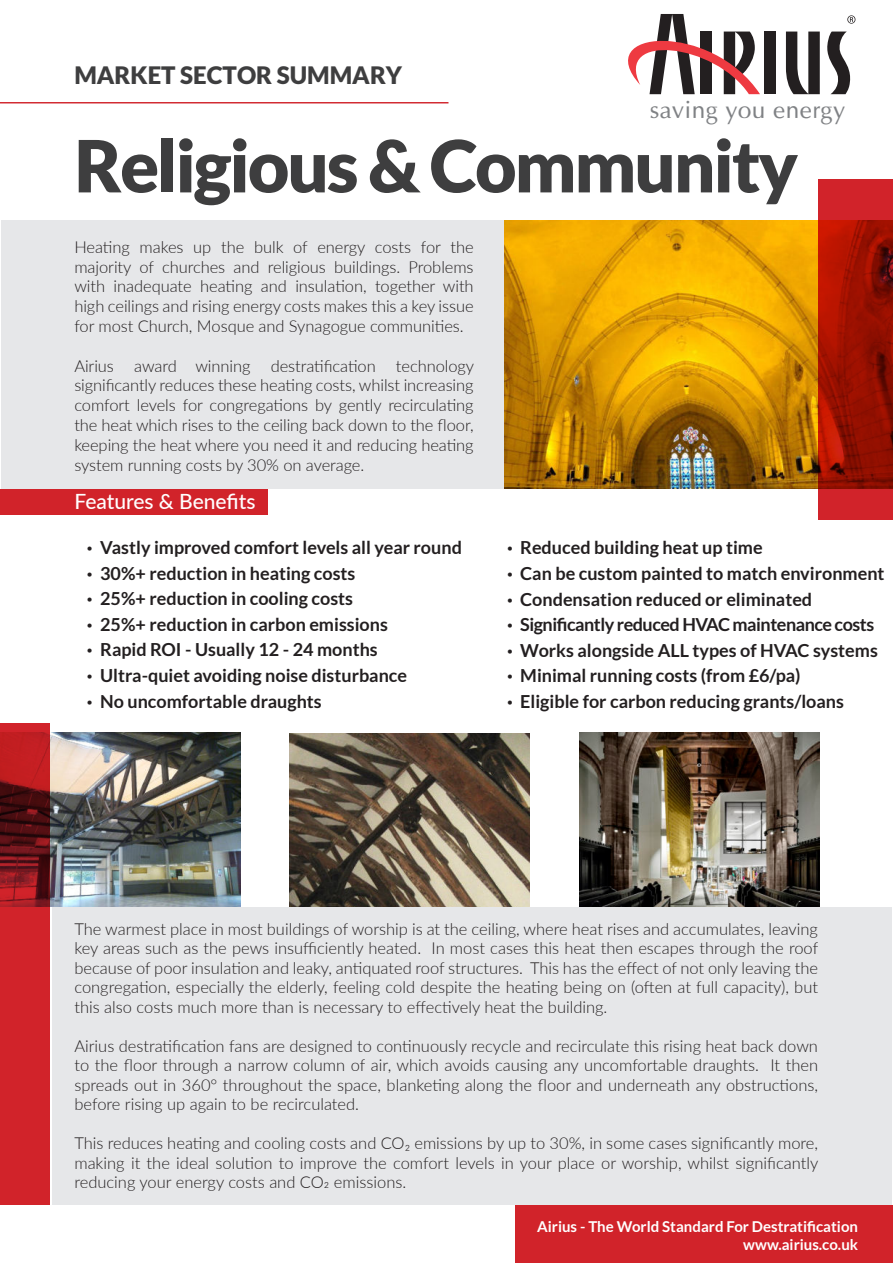
<style>
.page{position:relative;width:893px;height:1263px;background:#fff}
.page>*{position:absolute;margin:0;border:0;box-sizing:border-box;transform-origin:0 0}
.t1{font:900 72px "Lato";letter-spacing:-.03em;color:#3e3e3f}
.t2{font:24.15px "Optima";letter-spacing:.02em;color:#808285}
.t3{font:900 24px "Lato";color:#3e3e3f}
.t4{font:500 21px "Lato";color:#fff}
.t5{font:700 18px/25.5px "Lato";color:#231f20}
.t6{font:300 16.5px/19.8px "Lato";color:#231f20;text-align:justify}
.t7{font:700 15px/18px "Lato";color:#fff;text-align:right}
.s1{font-weight:100}
</style>
<div class="page">
<div style="left:1px;top:220px;width:503px;height:269px;background:#e6e7e9"></div>
<div style="left:52px;top:907px;width:839px;height:297px;background:#e6e7e9"></div>
<div style="left:0;top:489px;width:267px;height:26px;background:#d1232a"></div>
<div style="left:515px;top:1205px;width:378px;height:58px;background:#d1232a"></div>
<hr style="left:0;top:102px;width:448px;height:1px;background:#d1232a">
<div style="left:764px;top:32px;width:11px;height:62px;background:#231f20"></div>
<svg style="left:786px;top:32px;width:65px;height:62px"></svg>
<svg style="left:628px;top:14px;width:132px;height:80px"></svg>
<svg style="left:847px;top:15px;width:8px;height:9px"></svg>
<img style="left:290px;top:733px;width:240px;height:174px">
<img style="left:579px;top:733px;width:240px;height:174px">
<img style="left:504px;top:220px;width:314px;height:269px">
<svg style="left:818px;top:179px;width:75px;height:341px;background:#a61409"></svg>
<img style="left:50px;top:733px;width:190px;height:174px">
<svg style="left:0;top:724px;width:50px;height:481px;background:#b31e24"></svg>
<h3 class="t3" style="left:74px;top:66px;width:329px">MARKET SECTOR SUMMARY</h3>
<h2 class="t2" style="left:650px;top:99px;width:197px">saving you energy</h2>
<h1 class="t1" style="left:74px;top:138px;width:725px">Religious &amp; Community</h1>
<p class="t6" style="left:74px;top:236px;width:401px">Heating makes up the bulk of energy costs for the majority of churches and religious buildings. Problems with inadequate heating and insulation, together with high ceilings and rising energy costs makes this a key issue for most Church, Mosque and Synagogue communities.</p>
<p class="t6" style="left:74px;top:355px;width:401px">Airius award winning destratification technology significantly reduces these heating costs, whilst increasing comfort levels for congregations by gently recirculating the heat which rises to the ceiling back down to the floor, keeping the heat where you need it and reducing heating system running costs by 30% on average.</p>
<p class="t4" style="left:74px;top:487px;width:183px">Features &amp; Benefits</p>
<p class="t5" style="left:85px;top:536px;width:379px"><span class="s1">ï</span> Vastly improved comfort levels all year round <span class="s1">ï</span> 30%+ reduction in heating costs<br><span class="s1">ï</span> 25%+ reduction in cooling costs<br><span class="s1">ï</span> 25%+ reduction in carbon emissions<br><span class="s1">ï</span> Rapid ROI - Usually 12 - 24 months<br><span class="s1">ï</span> Ultra-quiet avoiding noise disturbance<br><span class="s1">ï</span> No uncomfortable draughts</p>
<p class="t5" style="left:505px;top:536px;width:381px"><span class="s1">ï</span> Reduced building heat up time<br><span class="s1">ï</span> Can be custom painted to match environment <span class="s1">ï</span> Condensation reduced or eliminated<br><span class="s1">ï</span> Significantly reduced HVAC maintenance costs <span class="s1">ï</span> Works alongside ALL types of HVAC systems <span class="s1">ï</span> Minimal running costs (from £6/pa)<br><span class="s1">ï</span> Eligible for carbon reducing grants/loans</p>
<p class="t6" style="left:74px;top:918px;width:745px">The warmest place in most buildings of worship is at the ceiling, where heat rises and accumulates, leaving key areas such as the pews insufficiently heated. In most cases this heat then escapes through the roof because of poor insulation and leaky, antiquated roof structures. This has the effect of not only leaving the congregation, especially the elderly, feeling cold despite the heating being on (often at full capacity), but this also costs much more than is necessary to effectively heat the building.</p>
<p class="t6" style="left:74px;top:1035px;width:745px">Airius destratification fans are designed to continuously recycle and recirculate this rising heat back down to the floor through a narrow column of air, which avoids causing any uncomfortable draughts. It then spreads out in 360° throughout the space, blanketing along the floor and underneath any obstructions, before rising up again to be recirculated.</p>
<p class="t6" style="left:74px;top:1133px;width:746px">This reduces heating and cooling costs and CO₂ emissions by up to 30%, in some cases significantly more, making it the ideal solution to improve the comfort levels in your place or worship, whilst significantly reducing your energy costs and CO2 emissions.</p>
<p class="t7" style="left:537px;top:1217px;width:322px">Airius - The World Standard For Destratification www.airius.co.uk</p>
</div>
